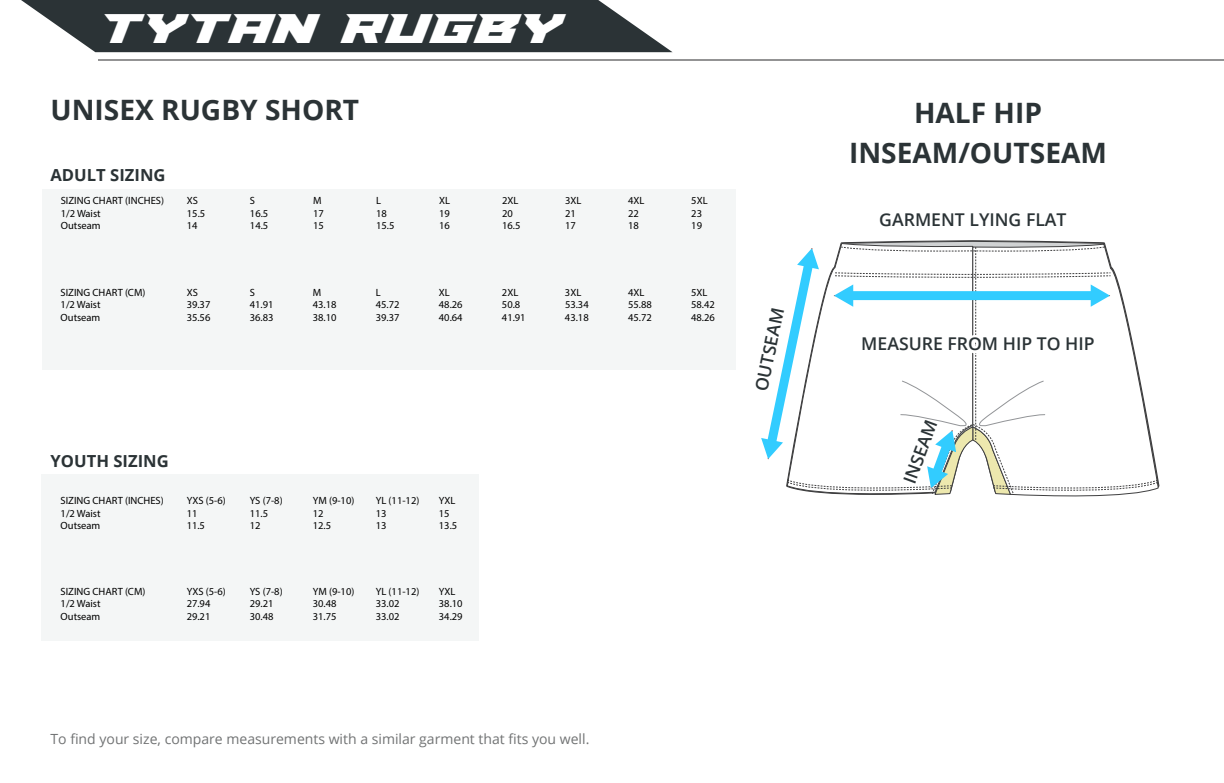
<style>
.page{position:relative;width:1224px;height:783px;background:#fff}
.page>*{position:absolute;margin:0;border:0;box-sizing:border-box;transform-origin:0 0}
.t1{font:44.71px "Paladins";color:#fff}
.t2{font:700 28.09px/39.5px "Open Sans";color:#2b3336;text-align:center}
.t3{font:600 17.59px "Open Sans";color:#2b3336}
.t4{font:700 16.62px "Open Sans";color:#2b3336}
.t5{font:14px "Open Sans";color:#717374}
.t6{font:10.5px "Myriad Pro";color:#000}
</style>
<div class="page">
<svg style="left:21px;top:0;width:651px;height:53px;background:#454c4f"></svg>
<hr style="left:98px;top:59px;width:1125px;height:2px;background:#939394">
<svg style="left:761px;top:247px;width:397px;height:250px"></svg>
<div style="left:42px;top:189px;width:693px;height:181px;background:#f4f6f6"></div>
<div style="left:42px;top:475px;width:436px;height:166px;background:#f4f6f6"></div>
<h1 class="t1" style="left:93px;top:6px;width:465px">TYTAN RUGBY</h1>
<h2 class="t2" style="left:50px;top:89px;width:310px">UNISEX RUGBY SHORT</h2>
<h2 class="t2" style="left:848px;top:93px;width:259px">HALF HIP<br>INSEAM/OUTSEAM</h2>
<h3 class="t4" style="left:50px;top:163px;width:117px">ADULT SIZING</h3>
<p class="t6" style="left:61px;top:194px;width:105px">SIZING CHART (INCHES)</p>
<p class="t6" style="left:187px;top:194px;width:13px">XS</p>
<p class="t6" style="left:250px;top:194px;width:7px">S</p>
<p class="t6" style="left:313px;top:194px;width:10px">M</p>
<p class="t6" style="left:376px;top:194px;width:6px">L</p>
<p class="t6" style="left:439px;top:194px;width:12px">XL</p>
<p class="t6" style="left:502px;top:194px;width:18px">2XL</p>
<p class="t6" style="left:565px;top:194px;width:18px">3XL</p>
<p class="t6" style="left:628px;top:194px;width:18px">4XL</p>
<p class="t6" style="left:691px;top:194px;width:18px">5XL</p>
<p class="t6" style="left:61px;top:207px;width:41px">1/2 Waist</p>
<p class="t6" style="left:187px;top:207px;width:20px">15.5</p>
<p class="t6" style="left:250px;top:207px;width:20px">16.5</p>
<p class="t6" style="left:313px;top:207px;width:12px">17</p>
<p class="t6" style="left:376px;top:207px;width:12px">18</p>
<p class="t6" style="left:439px;top:207px;width:12px">19</p>
<p class="t6" style="left:502px;top:207px;width:12px">20</p>
<p class="t6" style="left:565px;top:207px;width:12px">21</p>
<p class="t6" style="left:628px;top:207px;width:12px">22</p>
<p class="t6" style="left:691px;top:207px;width:12px">23</p>
<p class="t6" style="left:61px;top:219px;width:41px">Outseam</p>
<p class="t6" style="left:187px;top:219px;width:12px">14</p>
<p class="t6" style="left:250px;top:219px;width:20px">14.5</p>
<p class="t6" style="left:313px;top:219px;width:12px">15</p>
<p class="t6" style="left:376px;top:219px;width:20px">15.5</p>
<p class="t6" style="left:439px;top:219px;width:12px">16</p>
<p class="t6" style="left:502px;top:219px;width:20px">16.5</p>
<p class="t6" style="left:565px;top:219px;width:12px">17</p>
<p class="t6" style="left:628px;top:219px;width:12px">18</p>
<p class="t6" style="left:691px;top:219px;width:12px">19</p>
<p class="t6" style="left:61px;top:286px;width:86px">SIZING CHART (CM)</p>
<p class="t6" style="left:187px;top:286px;width:13px">XS</p>
<p class="t6" style="left:250px;top:286px;width:7px">S</p>
<p class="t6" style="left:313px;top:286px;width:10px">M</p>
<p class="t6" style="left:376px;top:286px;width:6px">L</p>
<p class="t6" style="left:439px;top:286px;width:12px">XL</p>
<p class="t6" style="left:502px;top:286px;width:18px">2XL</p>
<p class="t6" style="left:565px;top:286px;width:18px">3XL</p>
<p class="t6" style="left:628px;top:286px;width:18px">4XL</p>
<p class="t6" style="left:691px;top:286px;width:18px">5XL</p>
<p class="t6" style="left:61px;top:298px;width:41px">1/2 Waist</p>
<p class="t6" style="left:187px;top:298px;width:25px">39.37</p>
<p class="t6" style="left:250px;top:298px;width:25px">41.91</p>
<p class="t6" style="left:313px;top:298px;width:25px">43.18</p>
<p class="t6" style="left:376px;top:298px;width:25px">45.72</p>
<p class="t6" style="left:439px;top:298px;width:25px">48.26</p>
<p class="t6" style="left:502px;top:298px;width:20px">50.8</p>
<p class="t6" style="left:565px;top:298px;width:25px">53.34</p>
<p class="t6" style="left:628px;top:298px;width:25px">55.88</p>
<p class="t6" style="left:691px;top:298px;width:25px">58.42</p>
<p class="t6" style="left:61px;top:311px;width:41px">Outseam</p>
<p class="t6" style="left:187px;top:311px;width:25px">35.56</p>
<p class="t6" style="left:250px;top:311px;width:25px">36.83</p>
<p class="t6" style="left:313px;top:311px;width:25px">38.10</p>
<p class="t6" style="left:376px;top:311px;width:25px">39.37</p>
<p class="t6" style="left:439px;top:311px;width:25px">40.64</p>
<p class="t6" style="left:502px;top:311px;width:25px">41.91</p>
<p class="t6" style="left:565px;top:311px;width:25px">43.18</p>
<p class="t6" style="left:628px;top:311px;width:25px">45.72</p>
<p class="t6" style="left:691px;top:311px;width:25px">48.26</p>
<h3 class="t4" style="left:50px;top:449px;width:120px">YOUTH SIZING</h3>
<p class="t6" style="left:61px;top:494px;width:105px">SIZING CHART (INCHES)</p>
<p class="t6" style="left:187px;top:494px;width:41px">YXS (5-6)</p>
<p class="t6" style="left:250px;top:494px;width:34px">YS (7-8)</p>
<p class="t6" style="left:313px;top:494px;width:43px">YM (9-10)</p>
<p class="t6" style="left:376px;top:494px;width:45px">YL (11-12)</p>
<p class="t6" style="left:439px;top:494px;width:18px">YXL</p>
<p class="t6" style="left:61px;top:506px;width:41px">1/2 Waist</p>
<p class="t6" style="left:187px;top:506px;width:12px">11</p>
<p class="t6" style="left:250px;top:506px;width:20px">11.5</p>
<p class="t6" style="left:313px;top:506px;width:12px">12</p>
<p class="t6" style="left:376px;top:506px;width:12px">13</p>
<p class="t6" style="left:439px;top:506px;width:12px">15</p>
<p class="t6" style="left:61px;top:519px;width:41px">Outseam</p>
<p class="t6" style="left:187px;top:519px;width:20px">11.5</p>
<p class="t6" style="left:250px;top:519px;width:12px">12</p>
<p class="t6" style="left:313px;top:519px;width:20px">12.5</p>
<p class="t6" style="left:376px;top:519px;width:12px">13</p>
<p class="t6" style="left:439px;top:519px;width:20px">13.5</p>
<p class="t6" style="left:61px;top:584px;width:86px">SIZING CHART (CM)</p>
<p class="t6" style="left:187px;top:584px;width:41px">YXS (5-6)</p>
<p class="t6" style="left:250px;top:584px;width:34px">YS (7-8)</p>
<p class="t6" style="left:313px;top:584px;width:43px">YM (9-10)</p>
<p class="t6" style="left:376px;top:584px;width:45px">YL (11-12)</p>
<p class="t6" style="left:439px;top:584px;width:18px">YXL</p>
<p class="t6" style="left:61px;top:597px;width:41px">1/2 Waist</p>
<p class="t6" style="left:187px;top:597px;width:25px">27.94</p>
<p class="t6" style="left:250px;top:597px;width:25px">29.21</p>
<p class="t6" style="left:313px;top:597px;width:25px">30.48</p>
<p class="t6" style="left:376px;top:597px;width:25px">33.02</p>
<p class="t6" style="left:439px;top:597px;width:25px">38.10</p>
<p class="t6" style="left:61px;top:610px;width:41px">Outseam</p>
<p class="t6" style="left:187px;top:610px;width:25px">29.21</p>
<p class="t6" style="left:250px;top:610px;width:25px">30.48</p>
<p class="t6" style="left:313px;top:610px;width:25px">31.75</p>
<p class="t6" style="left:376px;top:610px;width:25px">33.02</p>
<p class="t6" style="left:439px;top:610px;width:25px">34.29</p>
<h3 class="t3" style="left:748px;top:388px;width:86px;rotate:-78deg">OUTSEAM</h3>
<h3 class="t5" style="left:50px;top:730px;width:540px">To find your size, compare measurements with a similar garment that fits you well.</h3>
<h3 class="t3" style="left:879px;top:207px;width:189px">GARMENT LYING FLAT</h3>
<h3 class="t3" style="left:861px;top:332px;width:235px">MEASURE FROM HIP TO HIP</h3>
<h3 class="t3" style="left:897px;top:479px;width:68px;rotate:-70deg">INSEAM</h3>
</div>
